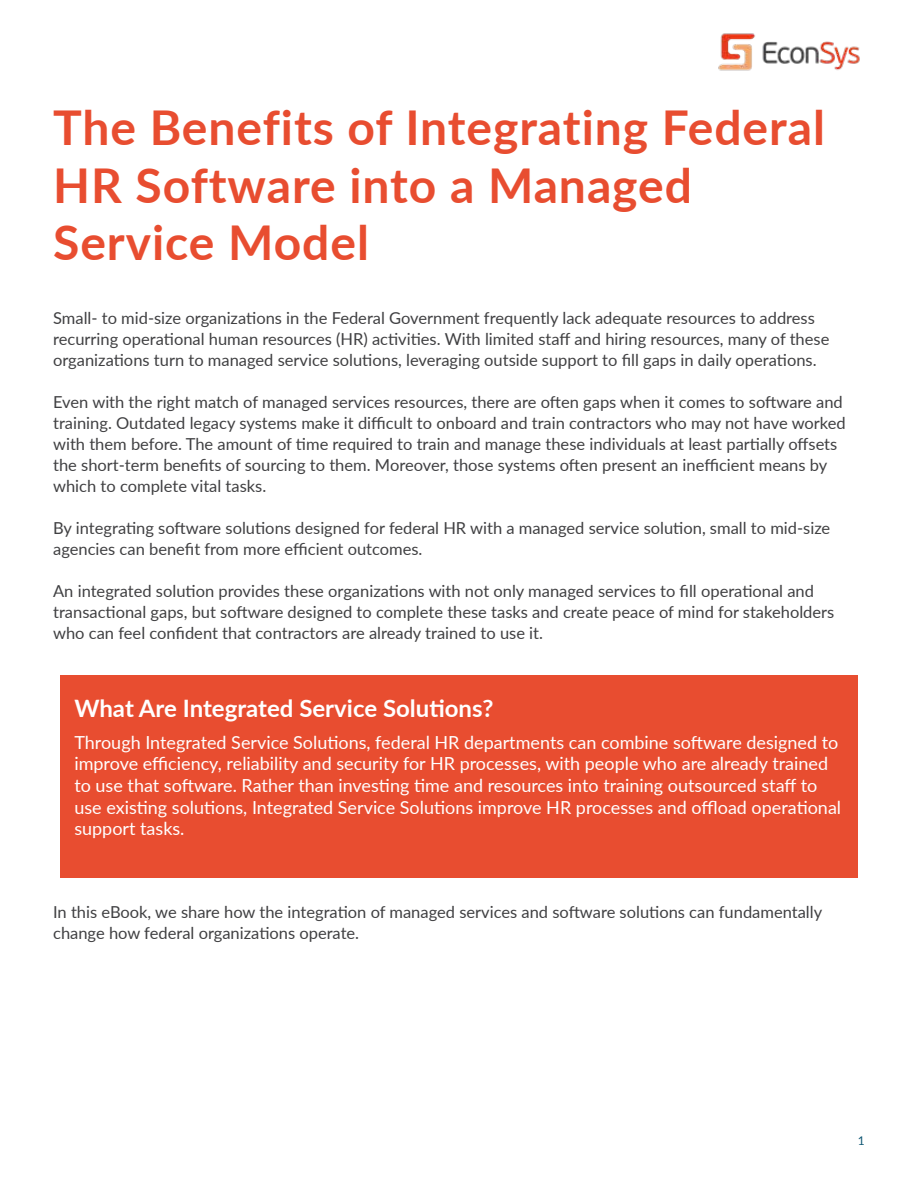
<style>
.page{position:relative;width:918px;height:1188px;background:#fff}
.page>*{position:absolute;margin:0;border:0;box-sizing:border-box;transform-origin:0 0}
.t1{font:700 48px/57.6px "Lato";letter-spacing:.02em;color:#e84d30}
.t2{font:700 24px "Lato";color:#fff}
.t3{font:18px "Lato";color:#fff}
.t4{font:16.5px/21px "Lato";color:#404042}
.t5{font:12px "Lato";color:#0f5773}
</style>
<div class="page">
<img style="left:718px;top:33px;width:142px;height:38px">
<div style="left:60px;top:675px;width:798px;height:203px;background:#e84d30"></div>
<h1 class="t1" style="left:53px;top:97px;width:773px">The Benefits of Integrating Federal<br>HR Software into a Managed<br>Service Model</h1>
<p class="t4" style="left:53px;top:306px;width:778px">Small- to mid-size organizations in the Federal Government frequently lack adequate resources to address recurring operational human resources (HR) activities. With limited staff and hiring resources, many of these organizations turn to managed service solutions, leveraging outside support to fill gaps in daily operations.</p>
<p class="t4" style="left:53px;top:391px;width:794px">Even with the right match of managed services resources, there are often gaps when it comes to software and training. Outdated legacy systems make it difficult to onboard and train contractors who may not have worked with them before. The amount of time required to train and manage these individuals at least partially offsets the short-term benefits of sourcing to them. Moreover, those systems often present an inefficient means by which to complete vital tasks.</p>
<p class="t4" style="left:53px;top:517px;width:779px">By integrating software solutions designed for federal HR with a managed service solution, small to mid-size agencies can benefit from more efficient outcomes.</p>
<p class="t4" style="left:53px;top:580px;width:783px">An integrated solution provides these organizations with not only managed services to fill operational and transactional gaps, but software designed to complete these tasks and create peace of mind for stakeholders who can feel confident that contractors are already trained to use it.</p>
<h2 class="t2" style="left:74px;top:690px;width:421px">What Are Integrated Service Solutions?</h2>
<p class="t3" style="left:74px;top:729px;width:765px">Through Integrated Service Solutions, federal HR departments can combine software designed to</p>
<p class="t3" style="left:74px;top:751px;width:755px">improve efficiency, reliability and security for HR processes, with people who are already trained</p>
<p class="t3" style="left:74px;top:773px;width:744px">to use that software. Rather than investing time and resources into training outsourced staff to</p>
<p class="t3" style="left:74px;top:794px;width:768px">use existing solutions, Integrated Service Solutions improve HR processes and offload operational</p>
<p class="t3" style="left:74px;top:816px;width:112px">support tasks.</p>
<p class="t4" style="left:53px;top:901px;width:771px">In this eBook, we share how the integration of managed services and software solutions can fundamentally change how federal organizations operate.</p>
<p class="t5" style="left:858px;top:1133px;width:8px">1</p>
</div>
